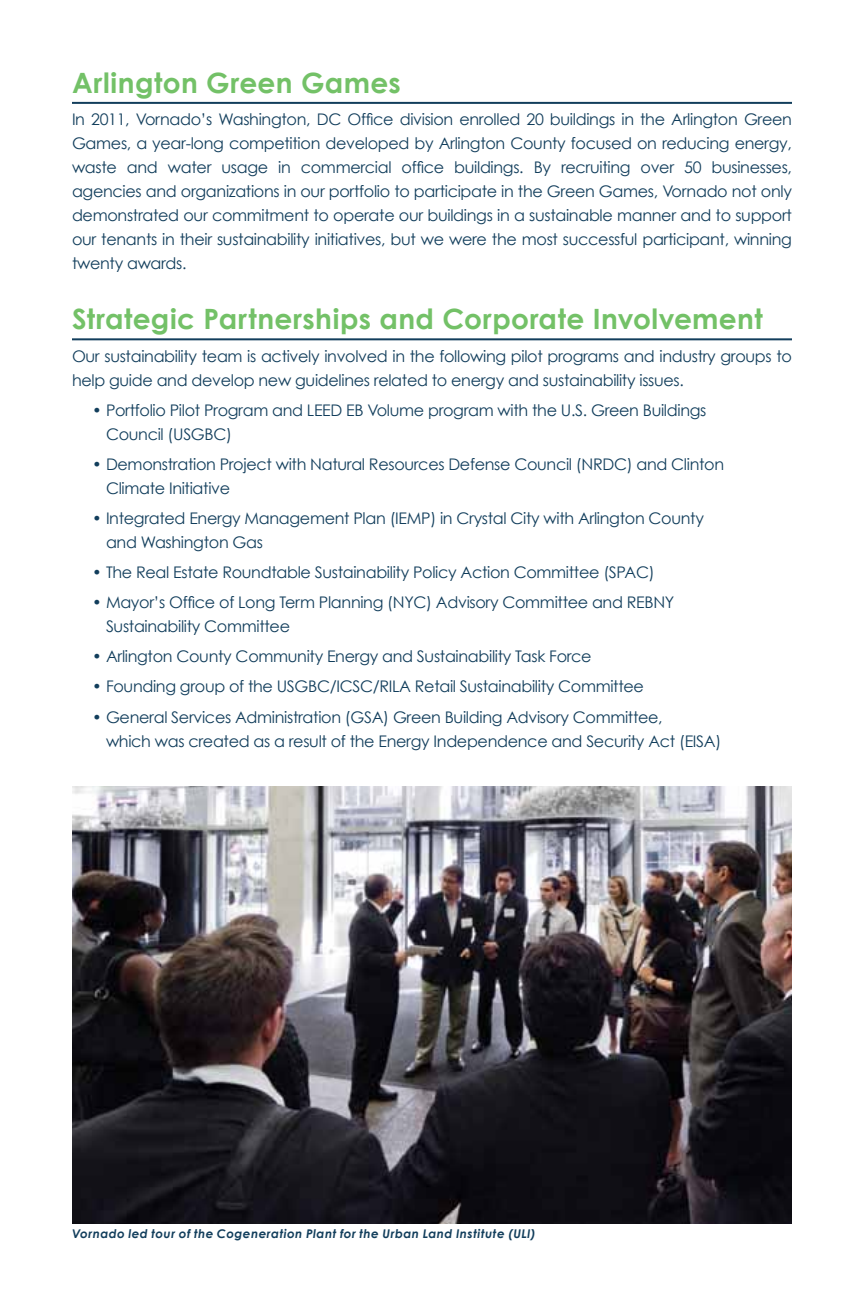
<style>
.page{position:relative;width:864px;height:1296px;background:#fff}
.page>*{position:absolute;margin:0;border:0;box-sizing:border-box;transform-origin:0 0}
.t1{font:700 28px "Century Gothic";letter-spacing:.01em;color:#73c167}
.t2{font:16px/24px "Century Gothic";letter-spacing:-.02em;color:#123e5c}
.t3{font:italic 700 12px "Century Gothic";letter-spacing:.04em;color:#123e5c}
</style>
<div class="page">
<hr style="left:72px;top:338px;width:720px;height:2px;background:#123e5c">
<hr style="left:72px;top:102px;width:720px;height:2px;background:#123e5c">
<img style="left:72px;top:786px;width:720px;height:438px">
<h1 class="t1" style="left:72px;top:65px;width:330px">Arlington Green Games</h1>
<p class="t2" style="left:72px;top:107px;width:722px;text-align:justify">In 2011, Vornado’s Washington, DC Office division enrolled 20 buildings in the Arlington Green Games, a year-long competition developed by Arlington County focused on reducing energy, waste and water usage in commercial office buildings. By recruiting over 50 businesses, agencies and organizations in our portfolio to participate in the Green Games, Vornado not only demonstrated our commitment to operate our buildings in a sustainable manner and to support our tenants in their sustainability initiatives, but we were the most successful participant, winning twenty awards.</p>
<h1 class="t1" style="left:72px;top:302px;width:692px">Strategic Partnerships and Corporate Involvement</h1>
<p class="t2" style="left:72px;top:343px;width:722px">Our sustainability team is actively involved in the following pilot programs and industry groups to help guide and develop new guidelines related to energy and sustainability issues.</p>
<p class="t2" style="left:106px;top:398px;width:602px;text-indent:-14px">• Portfolio Pilot Program and LEED EB Volume program with the U.S. Green Buildings<br>Council (USGBC)</p>
<p class="t2" style="left:106px;top:452px;width:620px;text-indent:-14px">• Demonstration Project with Natural Resources Defense Council (NRDC) and Clinton<br>Climate Initiative</p>
<p class="t2" style="left:106px;top:506px;width:599px;text-indent:-14px">• Integrated Energy Management Plan (IEMP) in Crystal City with Arlington County and Washington Gas</p>
<p class="t2" style="left:92px;top:560px;width:564px">• The Real Estate Roundtable Sustainability Policy Action Committee (SPAC)</p>
<p class="t2" style="left:106px;top:590px;width:570px;text-indent:-14px">• Mayor’s Office of Long Term Planning (NYC) Advisory Committee and REBNY<br>Sustainability Committee</p>
<p class="t2" style="left:92px;top:644px;width:501px">• Arlington County Community Energy and Sustainability Task Force</p>
<p class="t2" style="left:92px;top:674px;width:554px">• Founding group of the USGBC/ICSC/RILA Retail Sustainability Committee</p>
<p class="t2" style="left:106px;top:705px;width:617px;text-indent:-14px">• General Services Administration (GSA) Green Building Advisory Committee,<br>which was created as a result of the Energy Independence and Security Act (EISA)</p>
<p class="t3" style="left:72px;top:1226px;width:465px">Vornado led tour of the Cogeneration Plant for the Urban Land Institute (ULI)</p>
</div>
